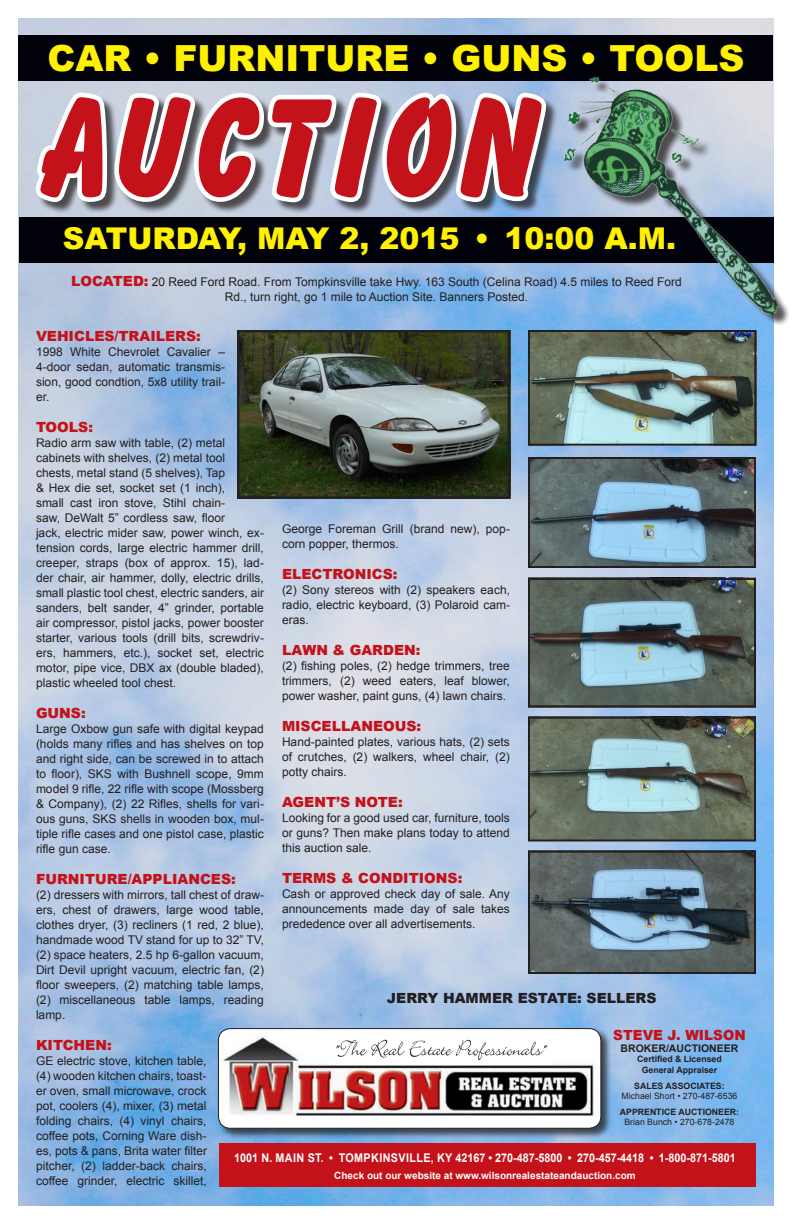
<style>
.page{position:relative;width:792px;height:1224px;background:#fff}
.page>*{position:absolute;margin:0;border:0;box-sizing:border-box;transform-origin:0 0}
.t1{font:800 142.1px "Balloon BT";letter-spacing:.06em;color:#c4121a;scale:.9 1}
.t2{font:900 36px "Arial";color:#fff101}
.t3{font:900 30px "Arial";color:#fff101}
.t4{font:900 14px "Arial";color:#c4121a}
.t5{font:900 14px "Arial";color:#231f20}
.t6{font:12px/15px "Arial";color:#231f20;text-align:justify}
.t7{font:700 12px "Arial";color:#fff;scale:.9 1}
.t8{font:700 10.5px "Arial";color:#231f20}
.t9{font:700 10px "Arial";color:#fff}
.t10{font:700 8.8px "Arial";color:#231f20}
.t11{font:8.8px "Arial";color:#231f20}
.s1{font-weight:900;font-size:14px;color:#c4121a}
</style>
<div class="page">
<img style="left:18px;top:18px;width:756px;height:1188px">
<div style="left:219px;top:1143px;width:537px;height:44px;background:#c4121a"></div>
<div style="left:217px;top:1028px;width:395px;height:111px;background:#231f20;opacity:.75"></div>
<img style="left:218px;top:1029px;width:383px;height:99px">
<div style="left:218px;top:1028px;width:383px;height:101px;border:1px solid #231f20;border-radius:12px"></div>
<img style="left:330px;top:1034px;width:222px;height:30px">
<div style="left:18px;top:36px;width:756px;height:45px;background:#010209"></div>
<div style="left:19px;top:217px;width:754px;height:45px;background:#010209"></div>
<svg style="left:31px;top:18px;width:520px;height:199px"></svg>
<div style="left:566px;top:78px;width:224px;height:249px;background:#231f20;opacity:.75"></div>
<img style="left:541px;top:45px;width:239px;height:319px">
<img style="left:240px;top:333px;width:267px;height:163px">
<div style="left:237px;top:330px;width:273px;height:169px;border:2px solid #231f20"></div>
<img style="left:531px;top:854px;width:222px;height:117px">
<div style="left:528px;top:851px;width:228px;height:123px;border:2px solid #231f20"></div>
<img style="left:531px;top:333px;width:222px;height:110px">
<div style="left:528px;top:330px;width:228px;height:116px;border:2px solid #231f20"></div>
<img style="left:531px;top:460px;width:222px;height:105px">
<div style="left:528px;top:457px;width:228px;height:111px;border:2px solid #231f20"></div>
<img style="left:531px;top:581px;width:222px;height:123px">
<div style="left:528px;top:578px;width:228px;height:129px;border:2px solid #231f20"></div>
<img style="left:531px;top:720px;width:222px;height:119px">
<div style="left:528px;top:717px;width:228px;height:125px;border:2px solid #231f20"></div>
<p class="t2" style="left:48px;top:32px;width:698px">CAR • FURNITURE • GUNS • TOOLS</p>
<p class="t1" style="left:44px;top:61px;width:553px">AUCTION</p>
<p class="t3" style="left:63px;top:217px;width:615px">SATURDAY, MAY 2, 2015 • 10:00 A.M.</p>
<p class="t6" style="left:71px;top:274px;width:612px;text-align:center"><span class="s1">LOCATED:</span> 20 Reed Ford Road. From Tompkinsville take Hwy. 163 South (Celina Road) 4.5 miles to Reed Ford<br>Rd., turn right, go 1 mile to Auction Site. Banners Posted.</p>
<p class="t4" style="left:36px;top:326px;width:166px">VEHICLES/TRAILERS:</p>
<p class="t6" style="left:36px;top:344px;width:191px">1998 White Chevrolet Cavalier – 4-door sedan, automatic transmis&shy;sion, good condtion, 5x8 utility trail&shy;er.</p>
<p class="t4" style="left:36px;top:417px;width:59px">TOOLS:</p>
<p class="t6" style="left:36px;top:435px;width:229px;text-align:left">Radio arm saw with table, (2) metal cabinets with shelves, (2) metal tool chests, metal stand (5 shelves), Tap<br>&amp; Hex die set, socket set (1 inch),<br>small cast iron stove, Stihl chain-<br>saw, DeWalt 5” cordless saw, floor<br>jack, electric mider saw, power winch, ex&shy;tension cords, large electric hammer drill, creeper, straps (box of approx. 15), lad&shy;der chair, air hammer, dolly, electric drills, small plastic tool chest, electric sanders, air sanders, belt sander, 4” grinder, portable air compressor, pistol jacks, power booster starter, various tools (drill bits, screwdriv&shy;ers, hammers, etc.), socket set, electric motor, pipe vice, DBX ax (double bladed), plastic wheeled tool chest.</p>
<p class="t4" style="left:36px;top:703px;width:51px">GUNS:</p>
<p class="t6" style="left:36px;top:721px;width:229px">Large Oxbow gun safe with digital keypad (holds many rifles and has shelves on top and right side, can be screwed in to attach to floor), SKS with Bushnell scope, 9mm model 9 rifle, 22 rifle with scope (Mossberg &amp; Company), (2) 22 Rifles, shells for vari&shy;ous guns, SKS shells in wooden box, mul&shy;tiple rifle cases and one pistol case, plastic rifle gun case.</p>
<p class="t4" style="left:36px;top:869px;width:201px">FURNITURE/APPLIANCES:</p>
<p class="t6" style="left:36px;top:887px;width:230px">(2) dressers with mirrors, tall chest of draw&shy;ers, chest of drawers, large wood table, clothes dryer, (3) recliners (1 red, 2 blue), handmade wood TV stand for up to 32” TV, (2) space heaters, 2.5 hp 6-gallon vacuum, Dirt Devil upright vacuum, electric fan, (2) floor sweepers, (2) matching table lamps, (2) miscellaneous table lamps, reading lamp.</p>
<p class="t4" style="left:36px;top:1035px;width:77px">KITCHEN:</p>
<p class="t6" style="left:36px;top:1053px;width:173px">GE electric stove, kitchen table, (4) wooden kitchen chairs, toast&shy;er oven, small microwave, crock pot, coolers (4), mixer, (3) metal folding chairs, (4) vinyl chairs, coffee pots, Corning Ware dish&shy;es, pots &amp; pans, Brita water filter pitcher, (2) ladder-back chairs, coffee grinder, electric skillet,</p>
<p class="t6" style="left:282px;top:521px;width:229px">George Foreman Grill (brand new), pop&shy;corn popper, thermos.</p>
<p class="t4" style="left:282px;top:564px;width:117px">ELECTRONICS:</p>
<p class="t6" style="left:282px;top:582px;width:230px">(2) Sony stereos with (2) speakers each, radio, electric keyboard, (3) Polaroid cam&shy;eras.</p>
<p class="t4" style="left:282px;top:640px;width:140px">LAWN &amp; GARDEN:</p>
<p class="t6" style="left:282px;top:658px;width:229px">(2) fishing poles, (2) hedge trimmers, tree trimmers, (2) weed eaters, leaf blower, power washer, paint guns, (4) lawn chairs.</p>
<p class="t4" style="left:282px;top:716px;width:141px">MISCELLANEOUS:</p>
<p class="t6" style="left:282px;top:734px;width:229px">Hand-painted plates, various hats, (2) sets of crutches, (2) walkers, wheel chair, (2) potty chairs.</p>
<p class="t4" style="left:282px;top:792px;width:122px">AGENT’S NOTE:</p>
<p class="t6" style="left:282px;top:810px;width:229px">Looking for a good used car, furniture, tools or guns? Then make plans today to attend this auction sale.</p>
<p class="t4" style="left:282px;top:868px;width:182px">TERMS &amp; CONDITIONS:</p>
<p class="t6" style="left:282px;top:886px;width:229px">Cash or approved check day of sale. Any announcements made day of sale takes prededence over all advertisements.</p>
<p class="t5" style="left:387px;top:988px;width:271px">JERRY HAMMER ESTATE: SELLERS</p>
<p class="t4" style="left:613px;top:1024px;width:134px">STEVE J. WILSON</p>
<p class="t8" style="left:621px;top:1041px;width:119px">BROKER/AUCTIONEER</p>
<p class="t10" style="left:637px;top:1053px;width:86px">Certified &amp; Licensed</p>
<p class="t10" style="left:642px;top:1063px;width:77px">General Appraiser</p>
<p class="t10" style="left:634px;top:1079px;width:92px">SALES ASSOCIATES:</p>
<p class="t11" style="left:622px;top:1090px;width:117px">Michael Short • 270-487-6536</p>
<p class="t10" style="left:620px;top:1105px;width:121px">APPRENTICE AUCTIONEER:</p>
<p class="t11" style="left:624px;top:1116px;width:112px">Brian Bunch • 270-678-2478</p>
<p class="t7" style="left:234px;top:1150px;width:559px">1001 N. MAIN ST. • TOMPKINSVILLE, KY 42167 • 270-487-5800 • 270-457-4418 • 1-800-871-5801</p>
<p class="t9" style="left:334px;top:1168px;width:303px">Check out our website at www.wilsonrealestateandauction.com</p>
</div>
